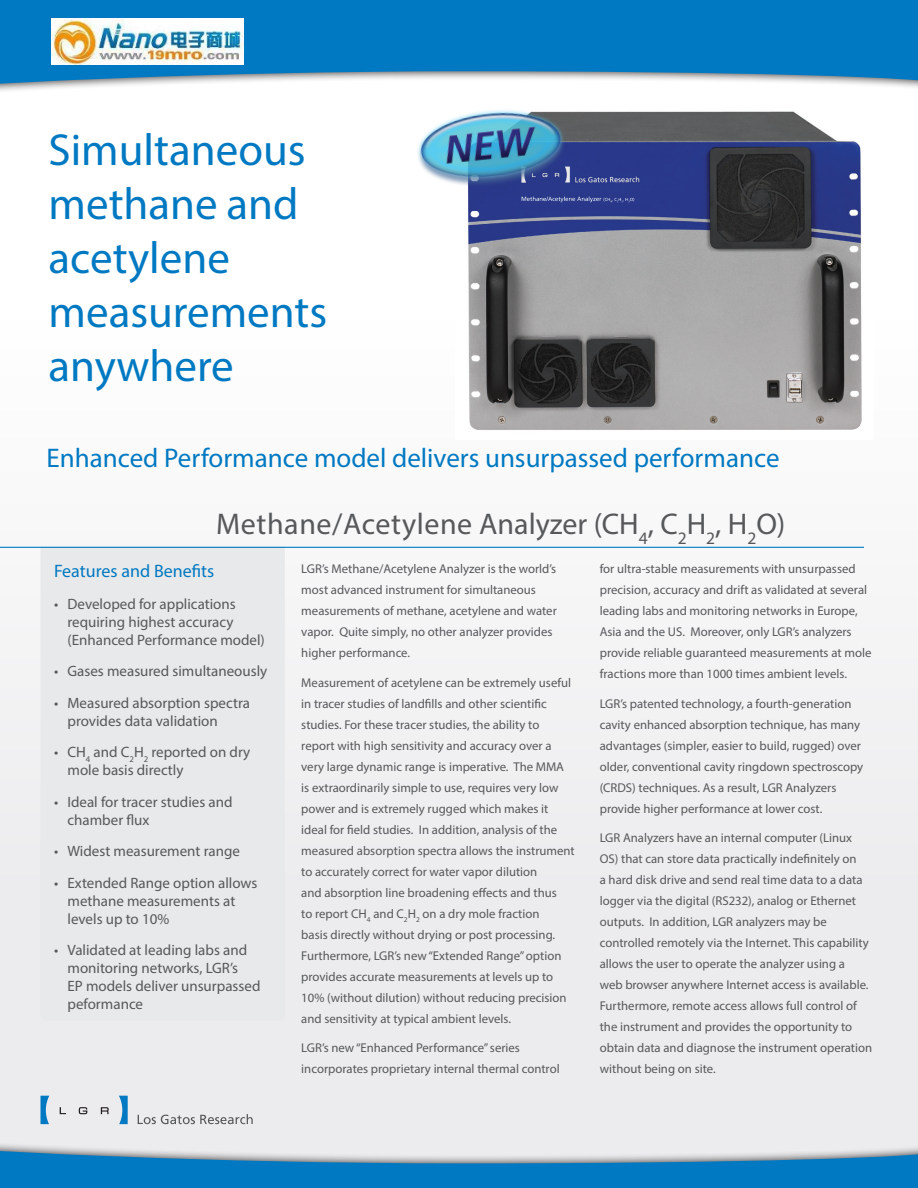
<style>
.page{position:relative;width:918px;height:1188px;background:#fff}
.page>*{position:absolute;margin:0;border:0;box-sizing:border-box;transform-origin:0 0}
.t1{font:45px/54px "Myriad Pro";color:#0079c2}
.t2{font:30px "Myriad Pro";letter-spacing:.02em;color:#57585a}
.t3{font:27px "Myriad Pro";color:#0079c2}
.t4{font:18px "Myriad Pro";color:#0079c2}
.t5{font:15px/18px "Myriad Pro";color:#57585a}
.t6{font:12.75px/21px "Myriad Pro";color:#57585a}
</style>
<div class="page">
<div style="left:0;top:320px;width:918px;height:868px;background:#ececee"></div>
<svg style="left:0;top:1150px;width:918px;height:38px"></svg>
<hr style="left:0;top:547px;width:864px;height:1px;background:#0079c2">
<div style="left:0;top:0;width:918px;height:94px;background:#231f20;opacity:.75"></div>
<svg style="left:0;top:0;width:918px;height:84px;fill:#0079c2"></svg>
<svg style="left:138px;top:1114px;width:115px;height:10px"></svg>
<svg style="left:60px;top:1107px;width:6px;height:7px"></svg>
<svg style="left:79px;top:1107px;width:8px;height:7px"></svg>
<svg style="left:101px;top:1107px;width:8px;height:7px"></svg>
<svg style="left:40px;top:1096px;width:9px;height:28px"></svg>
<svg style="left:119px;top:1096px;width:9px;height:28px"></svg>
<img style="left:455px;top:111px;width:418px;height:328px">
<img style="left:418px;top:110px;width:155px;height:85px">
<img style="left:51px;top:19px;width:192px;height:45px">
<h1 class="t1" style="left:49px;top:122px;width:280px">Simultaneous methane and acetylene measurements anywhere</h1>
<h3 class="t3" style="left:46px;top:441px;width:735px">Enhanced Performance model delivers unsurpassed performance</h3>
<h2 class="t2" style="left:216px;top:505px;width:571px">Methane/Acetylene Analyzer (CH<sub>4</sub>, C<sub>2</sub>H<sub>2</sub>, H<sub>2</sub>O)</h2>
<p class="t6" style="left:301px;top:558px;width:257px">LGR’s Methane/Acetylene Analyzer is the world’s most advanced instrument for simultaneous measurements of methane, acetylene and water vapor. Quite simply, no other analyzer provides higher performance.</p>
<p class="t6" style="left:301px;top:672px;width:275px">Measurement of acetylene can be extremely useful in tracer studies of landfills and other scientific studies. For these tracer studies, the ability to report with high sensitivity and accuracy over a very large dynamic range is imperative. The MMA is extraordinarily simple to use, requires very low power and is extremely rugged which makes it ideal for field studies. In addition, analysis of the measured absorption spectra allows the instrument to accurately correct for water vapor dilution<br>and absorption line broadening effects and thus<br>to report CH<sub>4</sub> and C<sub>2</sub>H<sub>2</sub> on a dry mole fraction<br>basis directly without drying or post processing.<br>Furthermore, LGR’s new “Extended Range” option provides accurate measurements at levels up to 10% (without dilution) without reducing precision and sensitivity at typical ambient levels.</p>
<p class="t6" style="left:301px;top:1037px;width:260px">LGR’s new “Enhanced Performance” series incorporates proprietary internal thermal control</p>
<p class="t6" style="left:600px;top:558px;width:273px">for ultra-stable measurements with unsurpassed precision, accuracy and drift as validated at several leading labs and monitoring networks in Europe, Asia and the US. Moreover, only LGR’s analyzers provide reliable guaranteed measurements at mole fractions more than 1000 times ambient levels.</p>
<p class="t6" style="left:600px;top:693px;width:265px">LGR’s patented technology, a fourth-generation cavity enhanced absorption technique, has many advantages (simpler, easier to build, rugged) over older, conventional cavity ringdown spectroscopy (CRDS) techniques. As a result, LGR Analyzers provide higher performance at lower cost.</p>
<p class="t6" style="left:600px;top:827px;width:274px">LGR Analyzers have an internal computer (Linux OS) that can store data practically indefinitely on<br>a hard disk drive and send real time data to a data logger via the digital (RS232), analog or Ethernet outputs. In addition, LGR analyzers may be controlled remotely via the Internet. This capability allows the user to operate the analyzer using a<br>web browser anywhere Internet access is available.<br>Furthermore, remote access allows full control of the instrument and provides the opportunity to obtain data and diagnose the instrument operation without being on site.</p>
<h3 class="t4" style="left:54px;top:560px;width:162px">Features and Benefits</h3>
<p class="t5" style="left:68px;top:595px;width:199px;text-indent:-14px">• Developed for applications requiring highest accuracy (Enhanced Performance model)</p>
<p class="t5" style="left:54px;top:662px;width:215px">• Gases measured simultaneously</p>
<p class="t5" style="left:68px;top:694px;width:184px;text-indent:-14px">• Measured absorption spectra provides data validation</p>
<p class="t5" style="left:68px;top:743px;width:184px;text-indent:-14px">• CH<sub>4</sub> and C<sub>2</sub>H<sub>2</sub> reported on dry mole basis directly</p>
<p class="t5" style="left:68px;top:793px;width:167px;text-indent:-14px">• Ideal for tracer studies and chamber flux</p>
<p class="t5" style="left:54px;top:842px;width:187px">• Widest measurement range</p>
<p class="t5" style="left:68px;top:874px;width:192px;text-indent:-14px">• Extended Range option allows methane measurements at levels up to 10%</p>
<p class="t5" style="left:68px;top:941px;width:194px;text-indent:-13px">• Validated at leading labs and monitoring networks, LGR’s<br>EP models deliver unsurpassed peformance</p>
</div>
